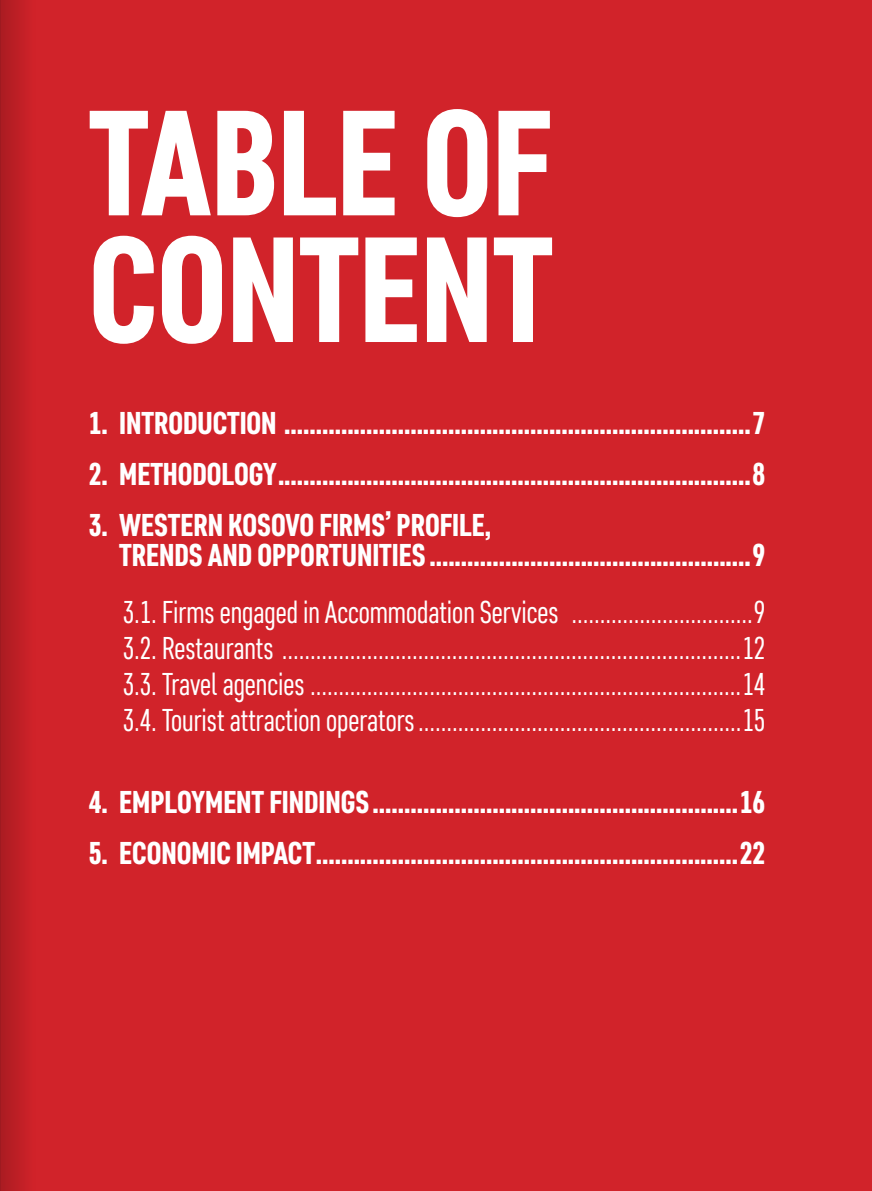
<style>
.page{position:relative;width:872px;height:1191px;background:#d1232a}
.page>*{position:absolute;margin:0;border:0;box-sizing:border-box;transform-origin:0 0}
.TOC_Heading{font:800 149.25px/126.6px "Core Sans D67 Cn";color:#fff}
.Toc_1{font:800 31.5px/30px "Core Sans D67 Cn";color:#fff}
.Toc_1-2{font:31.5px "Core Sans D37 Cn";color:#fff}
</style>
<div class="page">
<div style="left:0;top:0;width:36px;height:1191px;background:linear-gradient(to right,#aa1c21,#d1222a)"></div>
<hr style="left:0;top:0;width:1px;height:1191px;background:#bcbdc0">
<p class="TOC_Heading" style="left:89px;top:98px;width:466px">TABLE OF<br>CONTENT</p>
<p class="Toc_1" style="left:89px;top:407px;width:678px">1. INTRODUCTION ..........................................................................7</p>
<p class="Toc_1" style="left:89px;top:458px;width:678px">2. METHODOLOGY...........................................................................8</p>
<p class="Toc_1" style="left:119px;top:510px;width:647px;text-indent:-31px">3. WESTERN KOSOVO FIRMS’ PROFILE,<br>TRENDS AND OPPORTUNITIES ...................................................9</p>
<p class="Toc_1-2" style="left:123px;top:593px;width:644px">3.1. Firms engaged in Accommodation Services ................................9</p>
<p class="Toc_1-2" style="left:123px;top:629px;width:644px">3.2. Restaurants .................................................................................12</p>
<p class="Toc_1-2" style="left:123px;top:665px;width:644px">3.3. Travel agencies ............................................................................14</p>
<p class="Toc_1-2" style="left:123px;top:701px;width:644px">3.4. Tourist attraction operators.........................................................15</p>
<p class="Toc_1" style="left:89px;top:786px;width:678px">4. EMPLOYMENT FINDINGS..........................................................16</p>
<p class="Toc_1" style="left:89px;top:837px;width:678px">5. ECONOMIC IMPACT...................................................................22</p>
</div>
